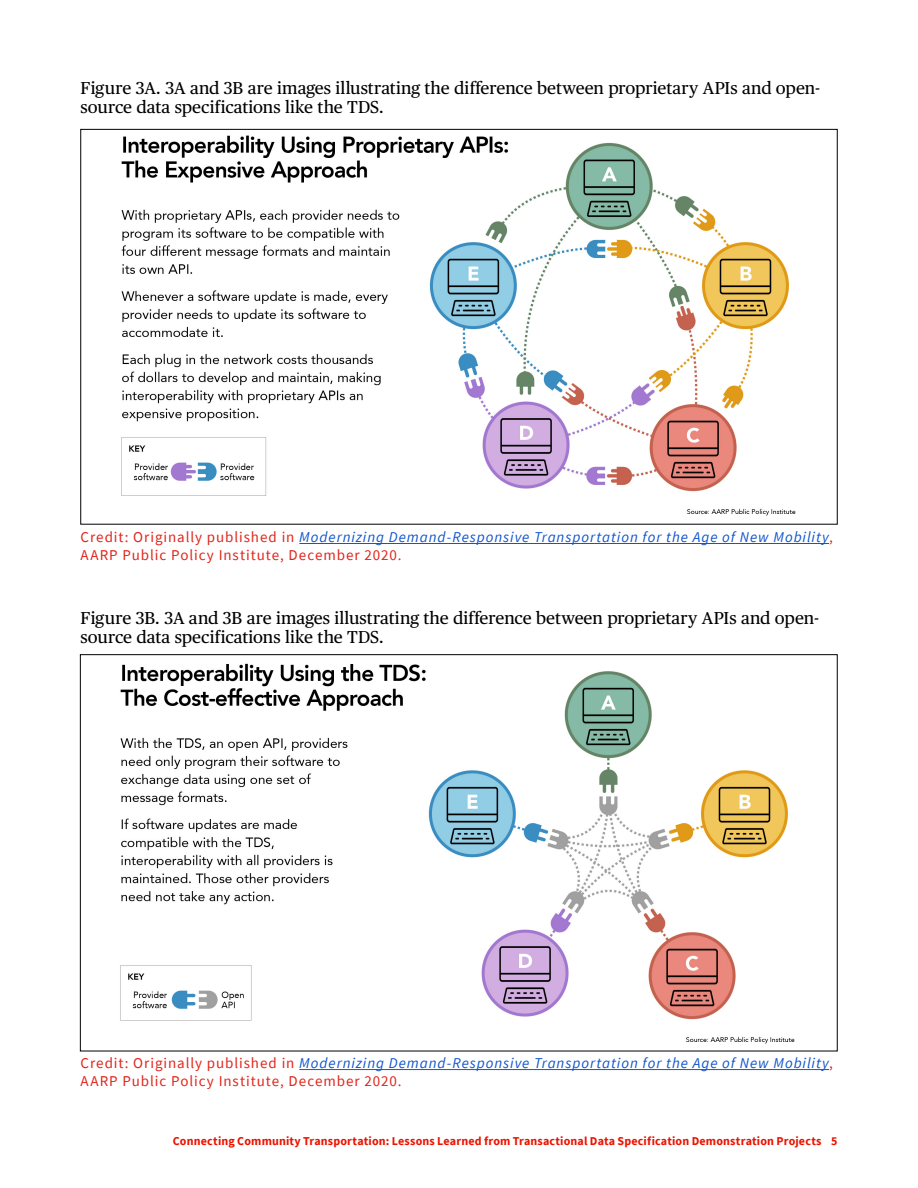
<style>
.page{position:relative;width:918px;height:1188px;background:#fff}
.page>*{position:absolute;margin:0;border:0;box-sizing:border-box;transform-origin:0 0}
.Figure{font:17.25px/19.2px "Publico Text";color:#000}
.Photo_Credit{font:15px/18px "Source Sans Pro";letter-spacing:.06em;color:#e1251b}
.t1{font:700 12px "Source Sans Pro";letter-spacing:.015em;color:#ec1300}
.s1{font-style:italic;color:#15c}
</style>
<div class="page">
<img style="left:121px;top:135px;width:675px;height:381px">
<img style="left:120px;top:663px;width:675px;height:381px">
<hr style="left:299px;top:543px;width:530px;height:1px;background:#15c">
<hr style="left:299px;top:1069px;width:530px;height:1px;background:#15c">
<p class="Figure" style="left:81px;top:77px;width:741px">Figure 3A. 3A and 3B are images illustrating the difference between proprietary APIs and open&shy;source data specifications like the TDS.</p>
<p class="Photo_Credit" style="left:81px;top:528px;width:754px">Credit: Originally published in <span class="s1">Modernizing Demand-Responsive Transportation for the Age of New Mobility</span>,<br>AARP Public Policy Institute, December 2020.</p>
<p class="Figure" style="left:81px;top:607px;width:740px">Figure 3B. 3A and 3B are images illustrating the difference between proprietary APIs and open&shy;source data specifications like the TDS.</p>
<p class="Photo_Credit" style="left:81px;top:1054px;width:754px">Credit: Originally published in <span class="s1">Modernizing Demand-Responsive Transportation for the Age of New Mobility</span>,<br>AARP Public Policy Institute, December 2020.</p>
<p class="t1" style="left:173px;top:1133px;width:666px">Connecting Community Transportation: Lessons Learned from Transactional Data Specification Demonstration Projects 5</p>
</div>
